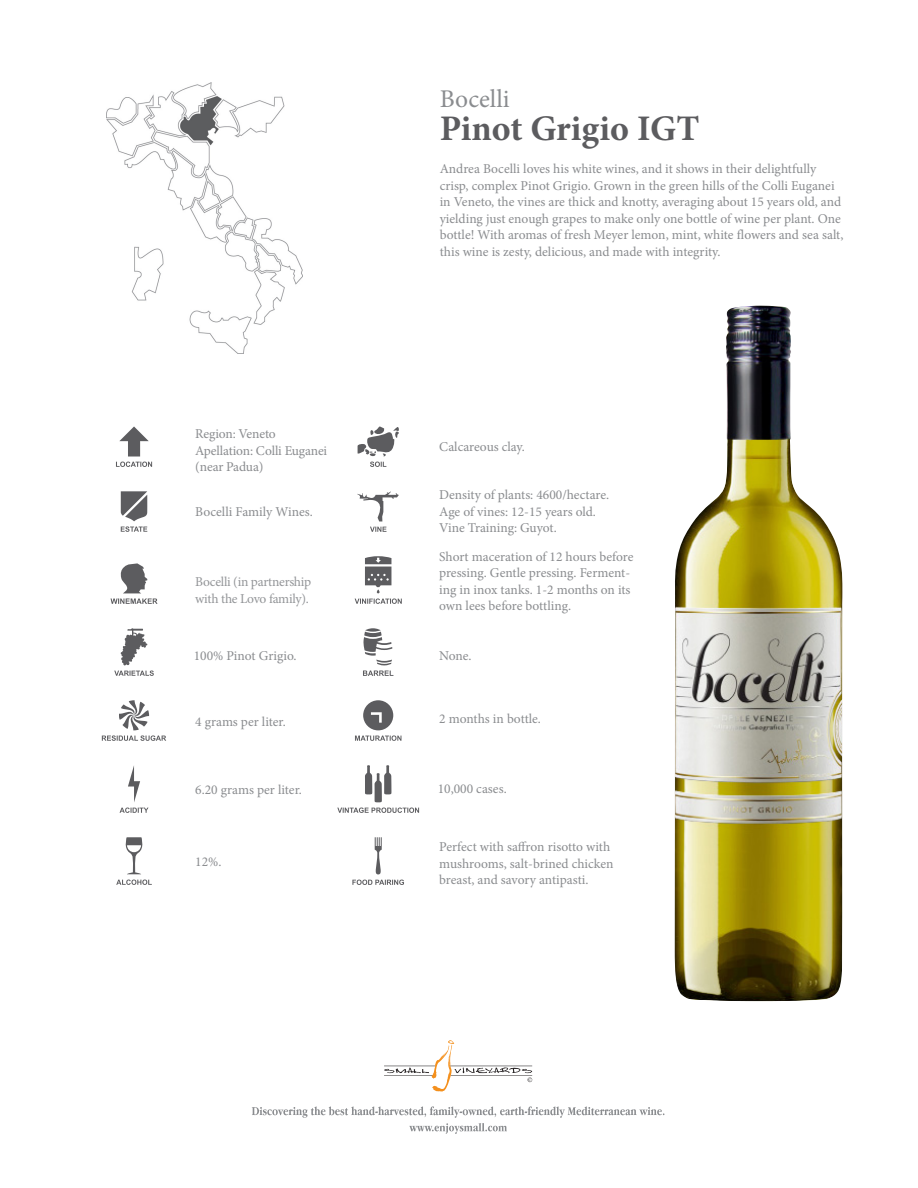
<style>
.page{position:relative;width:918px;height:1188px;background:#fff}
.page>*{position:absolute;margin:0;border:0;box-sizing:border-box;transform-origin:0 0}
.t1{font:700 36px "Minion Pro";color:#5c5c5f}
.t2{font:25.5px "Minion Pro";letter-spacing:.005em;color:#8a8c8f}
.t3{font:13.5px/16.5px "Minion Pro";letter-spacing:-.005em;color:#8a8c8f}
.t4{font:13.5px/16.5px "Minion Pro";letter-spacing:-.02em;color:#939598}
</style>
<div class="page">
<svg style="left:363px;top:628px;width:30px;height:48px"></svg>
<svg style="left:114px;top:628px;width:40px;height:48px"></svg>
<svg style="left:358px;top:426px;width:41px;height:41px"></svg>
<svg style="left:116px;top:426px;width:36px;height:41px"></svg>
<svg style="left:355px;top:556px;width:47px;height:48px"></svg>
<svg style="left:111px;top:563px;width:47px;height:41px"></svg>
<svg style="left:102px;top:700px;width:64px;height:41px"></svg>
<svg style="left:357px;top:491px;width:42px;height:41px"></svg>
<svg style="left:121px;top:491px;width:26px;height:41px"></svg>
<svg style="left:352px;top:837px;width:52px;height:48px"></svg>
<svg style="left:120px;top:766px;width:29px;height:47px"></svg>
<svg style="left:355px;top:700px;width:46px;height:41px"></svg>
<svg style="left:116px;top:880px;width:36px;height:5px"></svg>
<svg style="left:125px;top:837px;width:18px;height:37px"></svg>
<svg style="left:337px;top:765px;width:82px;height:48px"></svg>
<svg style="left:384px;top:1040px;width:148px;height:51px"></svg>
<svg style="left:252px;top:1106px;width:412px;height:28px"></svg>
<img style="left:675px;top:306px;width:168px;height:695px">
<img style="left:106px;top:83px;width:197px;height:271px">
<p class="t3" style="left:195px;top:426px;width:82px">Region: Veneto</p>
<p class="t3" style="left:195px;top:442px;width:133px">Apellation: Colli Euganei (near Padua)</p>
<p class="t3" style="left:195px;top:503px;width:119px">Bocelli Family Wines.</p>
<p class="t4" style="left:195px;top:574px;width:117px">Bocelli (in partnership with the Lovo family).</p>
<p class="t3" style="left:194px;top:648px;width:104px">100% Pinot Grigio.</p>
<p class="t3" style="left:195px;top:713px;width:92px">4 grams per liter.</p>
<p class="t3" style="left:195px;top:782px;width:108px">6.20 grams per liter.</p>
<p class="t3" style="left:195px;top:854px;width:28px">12%.</p>
<p class="t2" style="left:440px;top:82px;width:72px">Bocelli</p>
<p class="t1" style="left:440px;top:103px;width:261px">Pinot Grigio IGT</p>
<p class="t3" style="left:440px;top:161px;width:405px">Andrea Bocelli loves his white wines, and it shows in their delightfully crisp, complex Pinot Grigio. Grown in the green hills of the Colli Euganei in Veneto, the vines are thick and knotty, averaging about 15 years old, and yielding just enough grapes to make only one bottle of wine per plant. One bottle! With aromas of fresh Meyer lemon, mint, white flowers and sea salt, this wine is zesty, delicious, and made with integrity.</p>
<p class="t3" style="left:439px;top:439px;width:87px">Calcareous clay.</p>
<p class="t3" style="left:439px;top:487px;width:171px">Density of plants: 4600/hectare.</p>
<p class="t3" style="left:439px;top:503px;width:158px">Age of vines: 12-15 years old.</p>
<p class="t3" style="left:439px;top:520px;width:119px">Vine Training: Guyot.</p>
<p class="t3" style="left:439px;top:548px;width:196px">Short maceration of 12 hours before pressing. Gentle pressing. Ferment&shy;ing in inox tanks. 1-2 months on its own lees before bottling.</p>
<p class="t3" style="left:439px;top:648px;width:34px">None.</p>
<p class="t3" style="left:439px;top:711px;width:103px">2 months in bottle.</p>
<p class="t3" style="left:438px;top:781px;width:71px">10,000 cases.</p>
<p class="t3" style="left:439px;top:839px;width:173px">Perfect with saffron risotto with</p>
<p class="t3" style="left:439px;top:855px;width:176px">mushrooms, salt-brined chicken breast, and savory antipasti.</p>
</div>
